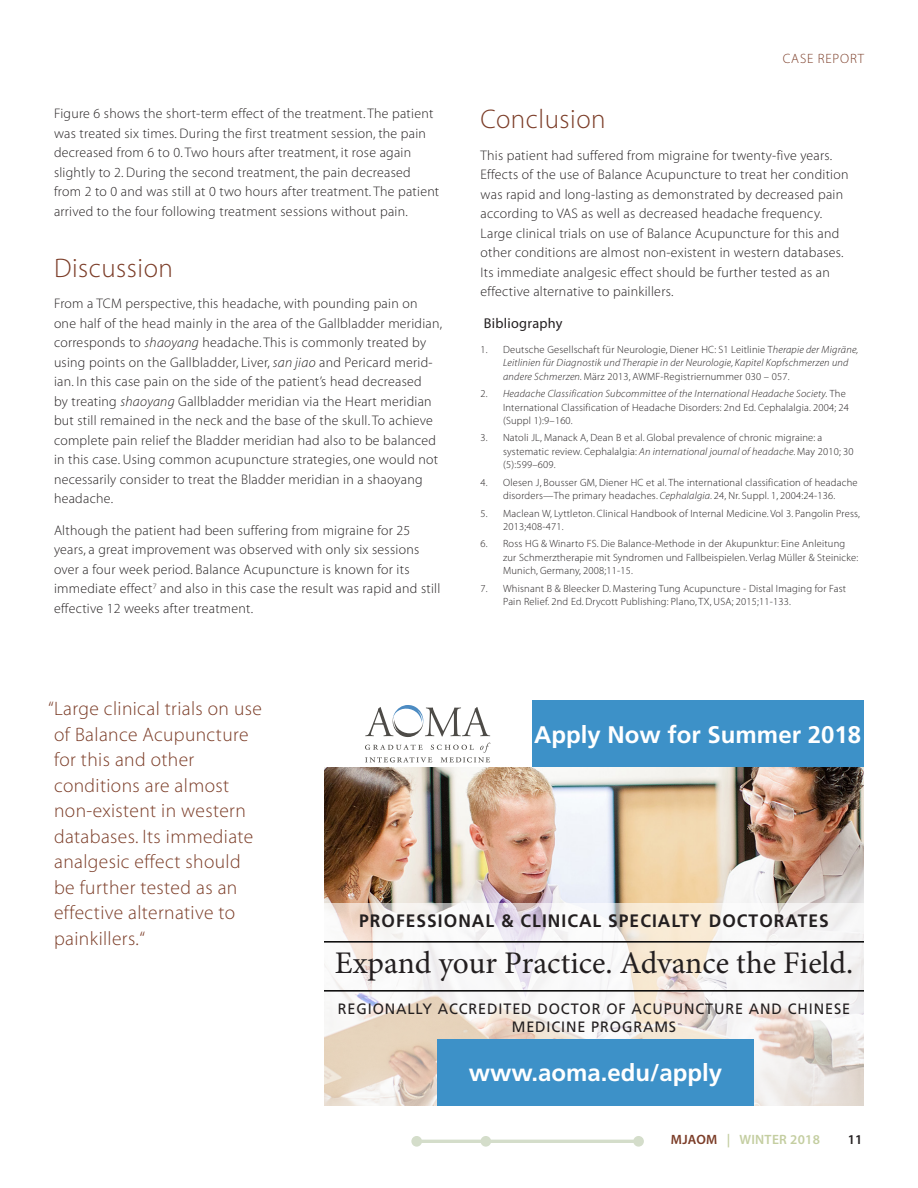
<style>
.page{position:relative;width:918px;height:1188px;background:#fff}
.page>*{position:absolute;margin:0;border:0;box-sizing:border-box;transform-origin:0 0}
.t1{font:31.5px "Minion Pro";color:#231f20}
.headline{font:27px "Myriad MM 215 600";letter-spacing:.02em;color:#7b3c27}
.t2{font:700 24px "Frutiger LT Std";color:#fff}
.pull_quote{font:19.5px/25.5px "Myriad MM 215 600";letter-spacing:.02em;color:#7b3c27}
.t3{font:700 18px "Frutiger LT Std";letter-spacing:.06em;color:#231f20}
.t4{font:15px/18px "Frutiger LT Std";letter-spacing:.06em;color:#231f20;text-align:center}
.body_light{font:14.25px "Myriad MM 400 600";letter-spacing:.02em;color:#231f20}
.body_light-2{font:13.8px/19.5px "Myriad MM 215 600";letter-spacing:.02em;color:#231f20}
.t5{font:13.5px "Myriad MM 565 600";letter-spacing:.02em;color:#c4cea1}
.title_continued{font:13.5px "Myriad MM 215 600";letter-spacing:.06em;color:#7b3c27}
.t6{font:13.5px "Myriad MM 565 600";color:#231f20}
.ref_body_tab{font:10.5px/13.5px "Myriad MM 215 600";letter-spacing:.02em;color:#231f20}
.ref_body_tab-2{font:10.5px/13.5px "Myriad MM It 215 600";letter-spacing:.02em;color:#231f20}
.s1{font-family:"Myriad MM It 215 600"}
.s2{font-family:"Myriad MM 215 600"}
.s3{color:#7b3c27}
</style>
<div class="page">
<svg style="left:411px;top:1136px;width:233px;height:11px"></svg>
<img style="left:324px;top:767px;width:540px;height:136px">
<div style="left:531px;top:700px;width:333px;height:67px;background:#3d91c8"></div>
<svg style="left:324px;top:903px;width:540px;height:203px"></svg>
<hr style="left:324px;top:941px;width:540px;height:2px;background:#000">
<hr style="left:324px;top:990px;width:540px;height:2px;background:#000">
<div style="left:437px;top:1039px;width:316px;height:67px;background:#3d91c8"></div>
<svg style="left:365px;top:743px;width:125px;height:19px"></svg>
<svg style="left:365px;top:705px;width:125px;height:32px"></svg>
<p class="body_light-2" style="left:54px;top:105px;width:387px">Figure 6 shows the short-term effect of the treatment. The patient was treated six times. During the first treatment session, the pain decreased from 6 to 0. Two hours after treatment, it rose again slightly to 2. During the second treatment, the pain decreased from 2 to 0 and was still at 0 two hours after treatment. The patient arrived to the four following treatment sessions without pain.</p>
<p class="headline" style="left:54px;top:255px;width:121px">Discussion</p>
<p class="body_light-2" style="left:54px;top:295px;width:390px">From a TCM perspective, this headache, with pounding pain on one half of the head mainly in the area of the Gallbladder meridian, corresponds to <span class="s1">shaoyang</span> headache. This is commonly treated by using points on the Gallbladder, Liver, <span class="s1">san jiao</span> and Pericard merid&shy;ian. In this case pain on the side of the patient’s head decreased<br>by treating <span class="s1">shaoyang</span> Gallbladder meridian via the Heart meridian but still remained in the neck and the base of the skull. To achieve complete pain relief the Bladder meridian had also to be balanced in this case. Using common acupuncture strategies, one would not necessarily consider to treat the Bladder meridian in a shaoyang headache.</p>
<p class="body_light-2" style="left:54px;top:521px;width:388px">Although the patient had been suffering from migraine for 25 years, a great improvement was observed with only six sessions over a four week period. Balance Acupuncture is known for its immediate effect<sup>7</sup> and also in this case the result was rapid and still effective 12 weeks after treatment.</p>
<p class="title_continued" style="left:783px;top:52px;width:83px">CASE REPORT</p>
<p class="headline" style="left:481px;top:106px;width:127px">Conclusion</p>
<p class="body_light-2" style="left:481px;top:146px;width:369px">This patient had suffered from migraine for twenty-five years.<br>Effects of the use of Balance Acupuncture to treat her condition was rapid and long-lasting as demonstrated by decreased pain according to VAS as well as decreased headache frequency.<br>Large clinical trials on use of Balance Acupuncture for this and other conditions are almost non-existent in western databases.<br>Its immediate analgesic effect should be further tested as an effective alternative to painkillers.</p>
<p class="body_light" style="left:484px;top:316px;width:80px">Bibliography</p>
<p class="ref_body_tab-2" style="left:503px;top:343px;width:357px;text-indent:-22px"><span class="s2">1. Deutsche Gesellschaft für Neurologie, Diener HC: S1 Leitlinie T</span>herapie der Migräne,<br>Leitlinien für Diagnostik und Therapie in der Neurologie, Kapitel Kopfschmerzen und andere Schmerzen. <span class="s2">März 2013, AWMF-Registriernummer 030 – 057.</span></p>
<p class="ref_body_tab" style="left:503px;top:387px;width:347px;text-indent:-22px">2. <span class="s1">Headache Classification Subcommittee of the International Headache Society.</span> The<br>International Classification of Headache Disorders: 2nd Ed. Cephalalgia. 2004; 24 (Suppl 1):9–160.</p>
<p class="ref_body_tab" style="left:503px;top:432px;width:352px;text-indent:-22px">3. Natoli JL, Manack A, Dean B et al. Global prevalence of chronic migraine: a systematic review. Cephalalgia: <span class="s1">An international journal of headache.</span> May 2010; 30 (5):599–609.</p>
<p class="ref_body_tab" style="left:481px;top:476px;width:379px;text-align:center">4. Olesen J, Bousser GM, Diener HC et al. The international classification of headache disorders—The primary headaches. <span class="s1">Cephalalgia.</span> 24, Nr. Suppl. 1, 2004:24-136.</p>
<p class="ref_body_tab" style="left:503px;top:507px;width:358px;text-indent:-22px">5. Maclean W, Lyttleton. Clinical Handbook of Internal Medicine. Vol 3. Pangolin Press,<br>2013;408-471.</p>
<p class="ref_body_tab" style="left:503px;top:538px;width:357px;text-indent:-22px">6. Ross HG &amp; Winarto FS. Die Balance-Methode in der Akupunktur: Eine Anleitung zur Schmerztherapie mit Syndromen und Fallbeispielen. Verlag Müller &amp; Steinicke:<br>Munich, Germany, 2008;11-15.</p>
<p class="ref_body_tab" style="left:503px;top:582px;width:345px;text-indent:-22px">7. Whisnant B &amp; Bleecker D. Mastering Tung Acupuncture - Distal Imaging for Fast<br>Pain Relief. 2nd Ed. Drycott Publishing: Plano, TX, USA; 2015;11-133.</p>
<p class="pull_quote" style="left:54px;top:697px;width:209px;text-indent:-6px">“Large clinical trials on use of Balance Acupuncture for this and other conditions are almost non-existent in western databases. Its immediate analgesic effect should be further tested as an effective alternative to painkillers.“</p>
<p class="t2" style="left:534px;top:720px;width:328px">Apply Now for Summer 2018</p>
<p class="t3" style="left:359px;top:910px;width:471px">PROFESSIONAL &amp; CLINICAL SPECIALTY DOCTORATES</p>
<p class="t1" style="left:335px;top:942px;width:520px">Expand your Practice. Advance the Field.</p>
<p class="t4" style="left:338px;top:1000px;width:514px">REGIONALLY ACCREDITED DOCTOR OF ACUPUNCTURE AND CHINESE<br>MEDICINE PROGRAMS</p>
<p class="t2" style="left:469px;top:1059px;width:255px">www.aoma.edu/apply</p>
<p class="t5" style="left:671px;top:1133px;width:151px"><span class="s3">MJAOM</span> | WINTER 2018</p>
<p class="t6" style="left:848px;top:1133px;width:16px">11</p>
</div>
